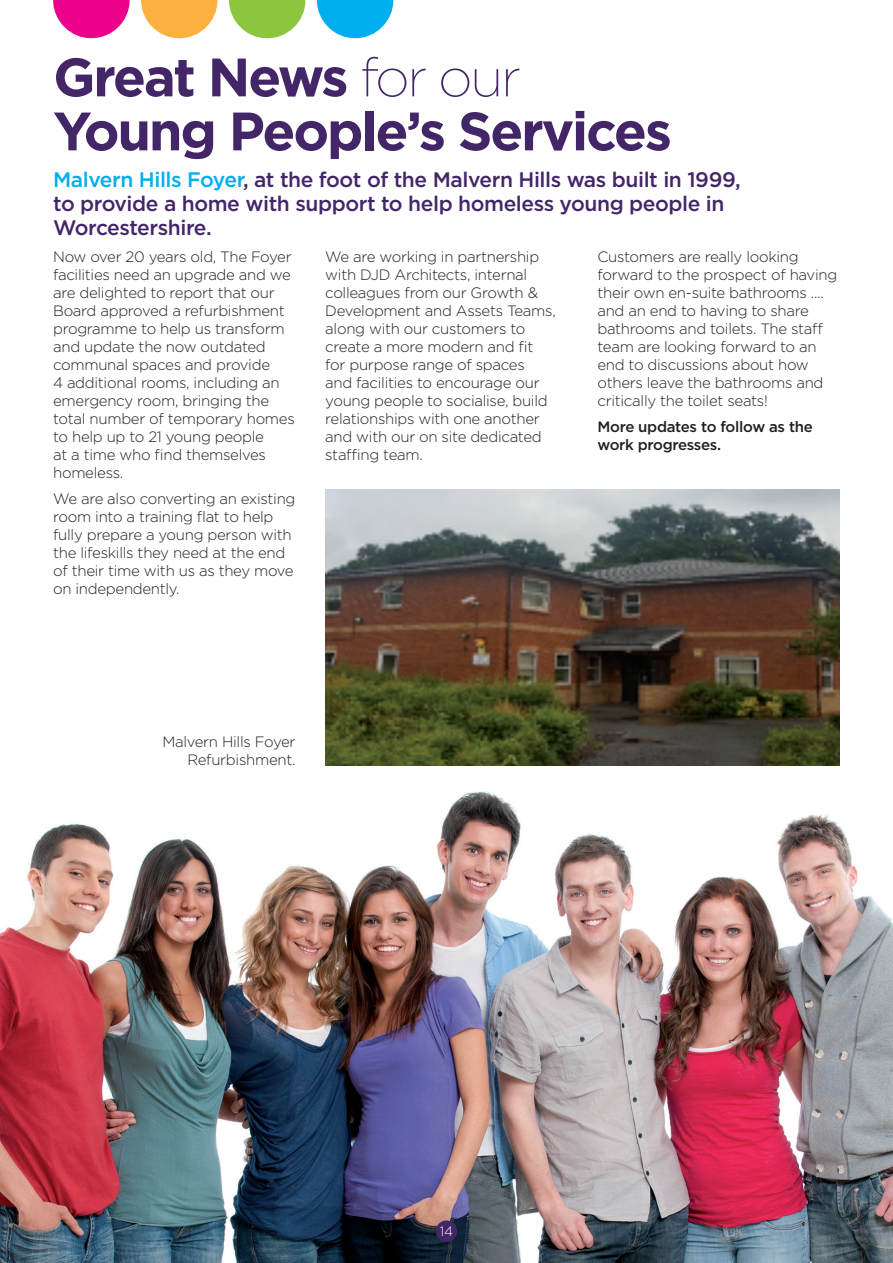
<style>
.page{position:relative;width:893px;height:1263px;background:#fff}
.page>*{position:absolute;margin:0;border:0;box-sizing:border-box;transform-origin:0 0}
.t1{font:700 54px/54px "Gotham";letter-spacing:-.04em;color:#432668}
.t2{font:500 21px/24px "Gotham";letter-spacing:-.02em;color:#432668}
.t3{font:300 15px/18px "Gotham";letter-spacing:-.02em;color:#231f20}
.t4{font:500 15px/18px "Gotham";letter-spacing:-.02em;color:#231f20}
.t5{font:300 13.5px "Gotham";color:#fff}
.s1{font-weight:200}
.s2{color:#00aeef}
</style>
<div class="page">
<img style="left:0;top:765px;width:893px;height:498px">
<svg style="left:53px;top:0;width:77px;height:38px"></svg>
<svg style="left:141px;top:0;width:76px;height:38px"></svg>
<svg style="left:229px;top:0;width:76px;height:38px"></svg>
<svg style="left:317px;top:0;width:76px;height:38px"></svg>
<img style="left:325px;top:489px;width:515px;height:276px">
<div style="left:436px;top:1220px;width:21px;height:22px;background:#432668;border-radius:50%"></div>
<p class="t1" style="left:53px;top:50px;width:620px">Great News <span class="s1">for our<br></span>Young People’s Services</p>
<p class="t2" style="left:53px;top:167px;width:689px"><span class="s2">Malvern Hills Foyer</span>, at the foot of the Malvern Hills was built in 1999, to provide a home with support to help homeless young people in<br>Worcestershire.</p>
<p class="t3" style="left:53px;top:247px;width:243px">Now over 20 years old, The Foyer facilities need an upgrade and we are delighted to report that our<br>Board approved a refurbishment programme to help us transform and update the now outdated communal spaces and provide<br>4 additional rooms, including an emergency room, bringing the total number of temporary homes to help up to 21 young people<br>at a time who find themselves homeless.</p>
<p class="t3" style="left:53px;top:489px;width:244px">We are also converting an existing room into a training flat to help fully prepare a young person with the lifeskills they need at the end of their time with us as they move on independently.</p>
<p class="t3" style="left:325px;top:247px;width:232px">We are working in partnership with DJD Architects, internal colleagues from our Growth &amp;<br>Development and Assets Teams, along with our customers to create a more modern and fit for purpose range of spaces<br>and facilities to encourage our young people to socialise, build relationships with one another and with our on site dedicated staffing team.</p>
<p class="t3" style="left:597px;top:247px;width:241px">Customers are really looking forward to the prospect of having their own en-suite bathrooms .... and an end to having to share bathrooms and toilets. The staff team are looking forward to an end to discussions about how others leave the bathrooms and critically the toilet seats!</p>
<p class="t4" style="left:597px;top:418px;width:217px">More updates to follow as the work progresses.</p>
<p class="t3" style="left:162px;top:733px;width:135px;text-align:right">Malvern Hills Foyer<br>Refurbishment.</p>
<p class="t5" style="left:440px;top:1223px;width:15px">14</p>
</div>
